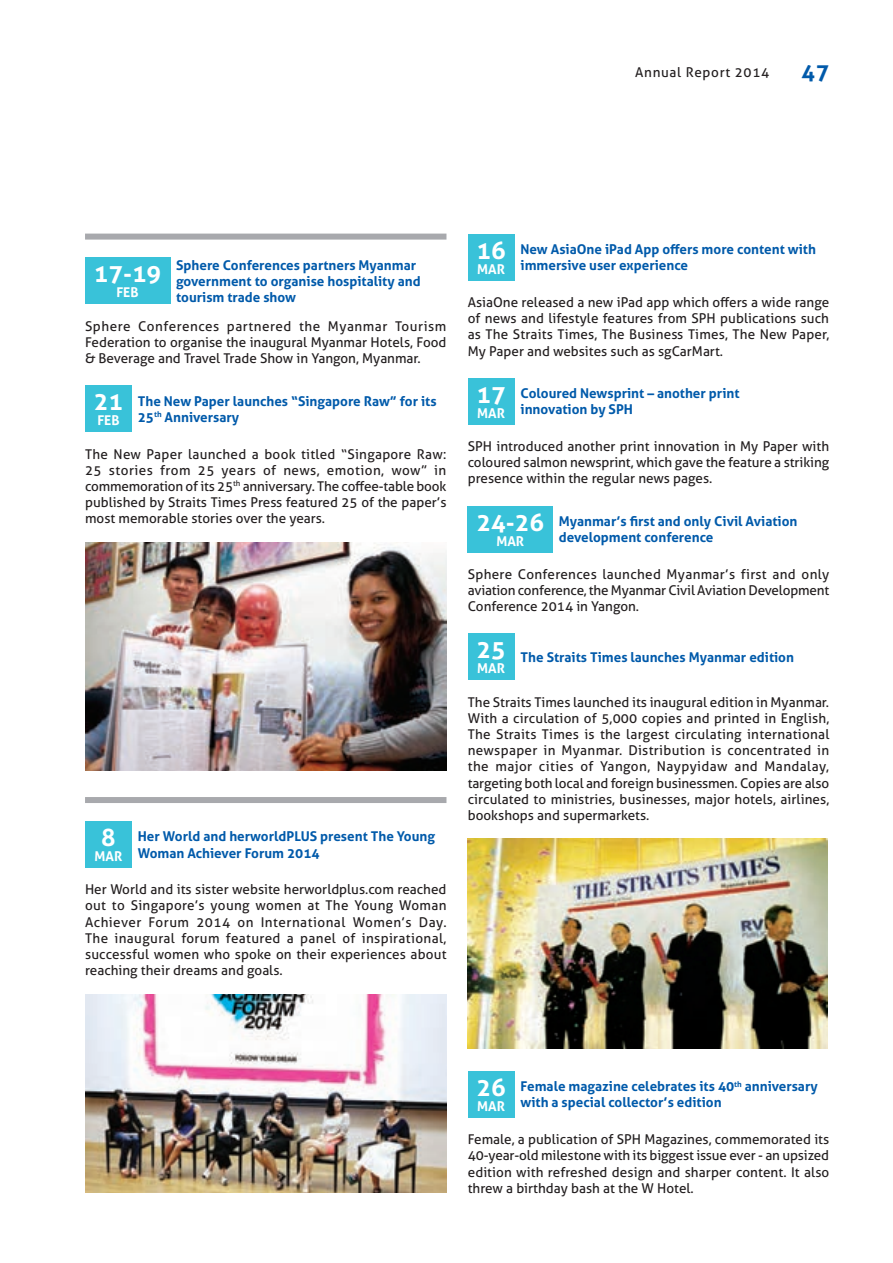
<style>
.page{position:relative;width:893px;height:1263px;background:#fff}
.page>*{position:absolute;margin:0;border:0;box-sizing:border-box;transform-origin:0 0}
.t1{font:700 24.3px "Aller";color:#fff}
.t2{font:700 22.5px "Aller";color:#015aaa}
.Body_Regular_-_Black{font:13.5px/16.2px "Aller";color:#231f20;text-align:justify}
.t3{font:700 13.5px/16.2px "Aller";color:#015aaa}
.t4{font:700 13.5px "Aller";color:#fff}
.Body_Regular_-_Black-2{font:13.5px "Aller";letter-spacing:.05em;color:#231f20}
</style>
<div class="page">
<div style="left:85px;top:234px;width:361px;height:6px;background:#a8a9ad"></div>
<div style="left:85px;top:258px;width:85px;height:46px;background:#39c2d9"></div>
<div style="left:85px;top:385px;width:47px;height:47px;background:#39c2d9"></div>
<img style="left:85px;top:542px;width:361px;height:229px">
<div style="left:85px;top:797px;width:361px;height:6px;background:#a8a9ad"></div>
<div style="left:85px;top:821px;width:47px;height:47px;background:#39c2d9"></div>
<img style="left:85px;top:994px;width:361px;height:199px">
<div style="left:468px;top:234px;width:46px;height:47px;background:#39c2d9"></div>
<div style="left:468px;top:378px;width:46px;height:47px;background:#39c2d9"></div>
<div style="left:468px;top:506px;width:85px;height:46px;background:#39c2d9"></div>
<div style="left:468px;top:633px;width:46px;height:47px;background:#39c2d9"></div>
<img style="left:468px;top:839px;width:359px;height:210px">
<div style="left:468px;top:1071px;width:46px;height:47px;background:#39c2d9"></div>
<p class="Body_Regular_-_Black-2" style="left:635px;top:64px;width:135px">Annual Report 2014</p>
<h2 class="t2" style="left:802px;top:58px;width:29px">47</h2>
<p class="t3" style="left:176px;top:257px;width:246px">Sphere Conferences partners Myanmar government to organise hospitality and tourism trade show</p>
<p class="Body_Regular_-_Black" style="left:85px;top:318px;width:363px">Sphere Conferences partnered the Myanmar Tourism Federation to organise the inaugural Myanmar Hotels, Food &amp; Beverage and Travel Trade Show in Yangon, Myanmar.</p>
<p class="t1" style="left:94px;top:387px;width:31px">21</p>
<p class="t4" style="left:97px;top:412px;width:24px">FEB</p>
<p class="t1" style="left:94px;top:259px;width:69px">17-19</p>
<p class="t4" style="left:116px;top:284px;width:24px">FEB</p>
<p class="t3" style="left:138px;top:393px;width:300px">The New Paper launches “Singapore Raw” for its<br>25<sup>th</sup> Anniversary</p>
<p class="Body_Regular_-_Black" style="left:85px;top:446px;width:363px">The New Paper launched a book titled “Singapore Raw:<br>25 stories from 25 years of news, emotion, wow” in commemoration of its 25<sup>th</sup> anniversary. The coffee-table book published by Straits Times Press featured 25 of the paper’s most memorable stories over the years.</p>
<p class="t1" style="left:101px;top:822px;width:16px">8</p>
<p class="t4" style="left:94px;top:848px;width:29px">MAR</p>
<p class="t3" style="left:138px;top:828px;width:299px">Her World and herworldPLUS present The Young<br>Woman Achiever Forum 2014</p>
<p class="Body_Regular_-_Black" style="left:85px;top:881px;width:363px">Her World and its sister website herworldplus.com reached out to Singapore’s young women at The Young Woman Achiever Forum 2014 on International Women’s Day.<br>The inaugural forum featured a panel of inspirational, successful women who spoke on their experiences about reaching their dreams and goals.</p>
<p class="t1" style="left:477px;top:235px;width:31px">16</p>
<p class="t4" style="left:477px;top:261px;width:29px">MAR</p>
<p class="t3" style="left:520px;top:241px;width:297px">New AsiaOne iPad App offers more content with immersive user experience</p>
<p class="Body_Regular_-_Black" style="left:468px;top:294px;width:363px">AsiaOne released a new iPad app which offers a wide range of news and lifestyle features from SPH publications such as The Straits Times, The Business Times, The New Paper, My Paper and websites such as sgCarMart.</p>
<p class="t1" style="left:477px;top:379px;width:31px">17</p>
<p class="t4" style="left:477px;top:405px;width:29px">MAR</p>
<p class="t3" style="left:520px;top:385px;width:221px">Coloured Newsprint – another print innovation by SPH</p>
<p class="Body_Regular_-_Black" style="left:468px;top:438px;width:363px">SPH introduced another print innovation in My Paper with coloured salmon newsprint, which gave the feature a striking presence within the regular news pages.</p>
<p class="t1" style="left:477px;top:507px;width:69px">24-26</p>
<p class="t4" style="left:496px;top:532px;width:29px">MAR</p>
<p class="t3" style="left:559px;top:513px;width:240px">Myanmar’s first and only Civil Aviation development conference</p>
<p class="Body_Regular_-_Black" style="left:468px;top:566px;width:363px">Sphere Conferences launched Myanmar’s first and only aviation conference, the Myanmar Civil Aviation Development Conference 2014 in Yangon.</p>
<p class="t1" style="left:477px;top:635px;width:31px">25</p>
<p class="t4" style="left:477px;top:660px;width:29px">MAR</p>
<p class="t3" style="left:520px;top:649px;width:275px">The Straits Times launches Myanmar edition</p>
<p class="Body_Regular_-_Black" style="left:468px;top:694px;width:363px">The Straits Times launched its inaugural edition in Myanmar.<br>With a circulation of 5,000 copies and printed in English, The Straits Times is the largest circulating international newspaper in Myanmar. Distribution is concentrated in the major cities of Yangon, Naypyidaw and Mandalay, targeting both local and foreign businessmen. Copies are also circulated to ministries, businesses, major hotels, airlines, bookshops and supermarkets.</p>
<p class="t1" style="left:477px;top:1072px;width:31px">26</p>
<p class="t4" style="left:477px;top:1098px;width:29px">MAR</p>
<p class="t3" style="left:520px;top:1078px;width:299px">Female magazine celebrates its 40<sup>th</sup> anniversary with a special collector’s edition</p>
<p class="Body_Regular_-_Black" style="left:468px;top:1131px;width:363px">Female, a publication of SPH Magazines, commemorated its 40-year-old milestone with its biggest issue ever - an upsized edition with refreshed design and sharper content. It also threw a birthday bash at the W Hotel.</p>
</div>
